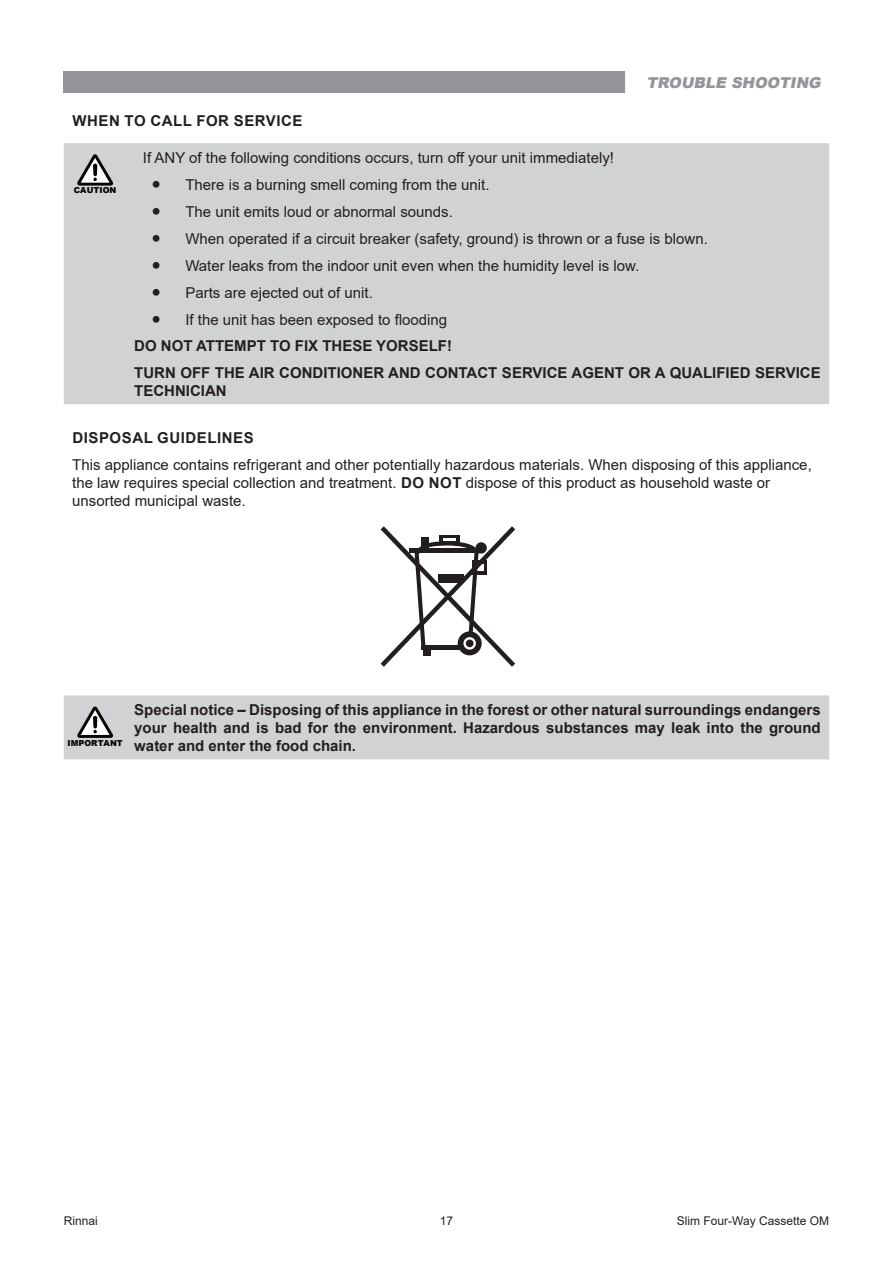
<style>
.page{position:relative;width:893px;height:1263px;background:#fff}
.page>*{position:absolute;margin:0;border:0;box-sizing:border-box;transform-origin:0 0}
.t1{font:15px/18px "Arial";color:#231f20}
.t2{font:700 15px/26.5px "Arial";color:#231f20}
.t3{font:700 15px "Arial";letter-spacing:.035em;color:#231f20}
.t4{font:italic 900 15px "Arial";color:#939598}
.t5{font:12px "Arial";color:#231f20}
.t6{font:900 8.25px "Arial";color:#040503}
.s1{font-size:27px}
.s2{font-weight:400;font-size:27px}
.s3{font-weight:400}
.s4{font-weight:700}
</style>
<div class="page">
<div style="left:64px;top:143px;width:765px;height:261px;background:#d1d2d4"></div>
<svg style="left:77px;top:154px;width:36px;height:32px"></svg>
<svg style="left:93px;top:164px;width:4px;height:12px"></svg>
<div style="left:64px;top:695px;width:765px;height:64px;background:#d1d2d4"></div>
<svg style="left:77px;top:706px;width:36px;height:32px"></svg>
<svg style="left:93px;top:716px;width:4px;height:12px"></svg>
<svg style="left:380px;top:526px;width:136px;height:141px"></svg>
<div style="left:64px;top:71px;width:765px;height:21px;background:#939598"></div>
<div style="left:625px;top:64px;width:217px;height:36px;background:#fff"></div>
<p class="t3" style="left:73px;top:110px;width:232px">WHEN TO CALL FOR SERVICE</p>
<p class="t4" style="left:646px;top:72px;width:179px">TROUBLE SHOOTING</p>
<p class="t1" style="left:143px;top:148px;width:473px">If ANY of the following conditions occurs, turn off your unit immediately!</p>
<p class="t1" style="left:151px;top:175px;width:337px"><span class="s1">•</span> There is a burning smell coming from the unit.</p>
<p class="t1" style="left:151px;top:202px;width:300px"><span class="s1">•</span> The unit emits loud or abnormal sounds.</p>
<p class="t1" style="left:151px;top:229px;width:555px"><span class="s1">•</span> When operated if a circuit breaker (safety, ground) is thrown or a fuse is blown.</p>
<p class="t1" style="left:151px;top:256px;width:487px"><span class="s1">•</span> Water leaks from the indoor unit even when the humidity level is low.</p>
<p class="t1" style="left:151px;top:283px;width:220px"><span class="s1">•</span> Parts are ejected out of unit.</p>
<p class="t2" style="left:134px;top:306px;width:688px;text-indent:17px"><span class="s2">•</span> <span class="s3">If the unit has been exposed to flooding<br></span>DO NOT ATTEMPT TO FIX THESE YORSELF!<br>TURN OFF THE AIR CONDITIONER AND CONTACT SERVICE AGENT OR A QUALIFIED SERVICE</p>
<p class="t2" style="left:134px;top:377px;width:94px">TECHNICIAN</p>
<p class="t3" style="left:73px;top:428px;width:183px">DISPOSAL GUIDELINES</p>
<p class="t1" style="left:72px;top:456px;width:741px">This appliance contains refrigerant and other potentially hazardous materials. When disposing of this appliance, the law requires special collection and treatment. <span class="s4">DO NOT</span> dispose of this product as household waste or unsorted municipal waste.</p>
<p class="t6" style="left:74px;top:184px;width:44px">CAUTION</p>
<p class="t6" style="left:68px;top:736px;width:57px">IMPORTANT</p>
<p class="t2" style="left:134px;top:701px;width:688px;line-height:18px;text-align:justify">Special notice – Disposing of this appliance in the forest or other natural surroundings endangers your health and is bad for the environment. Hazardous substances may leak into the ground water and enter the food chain.</p>
<p class="t5" style="left:64px;top:1212px;width:36px">Rinnai</p>
<p class="t5" style="left:440px;top:1212px;width:15px">17</p>
<p class="t5" style="left:677px;top:1212px;width:154px">Slim Four-Way Cassette OM</p>
</div>
